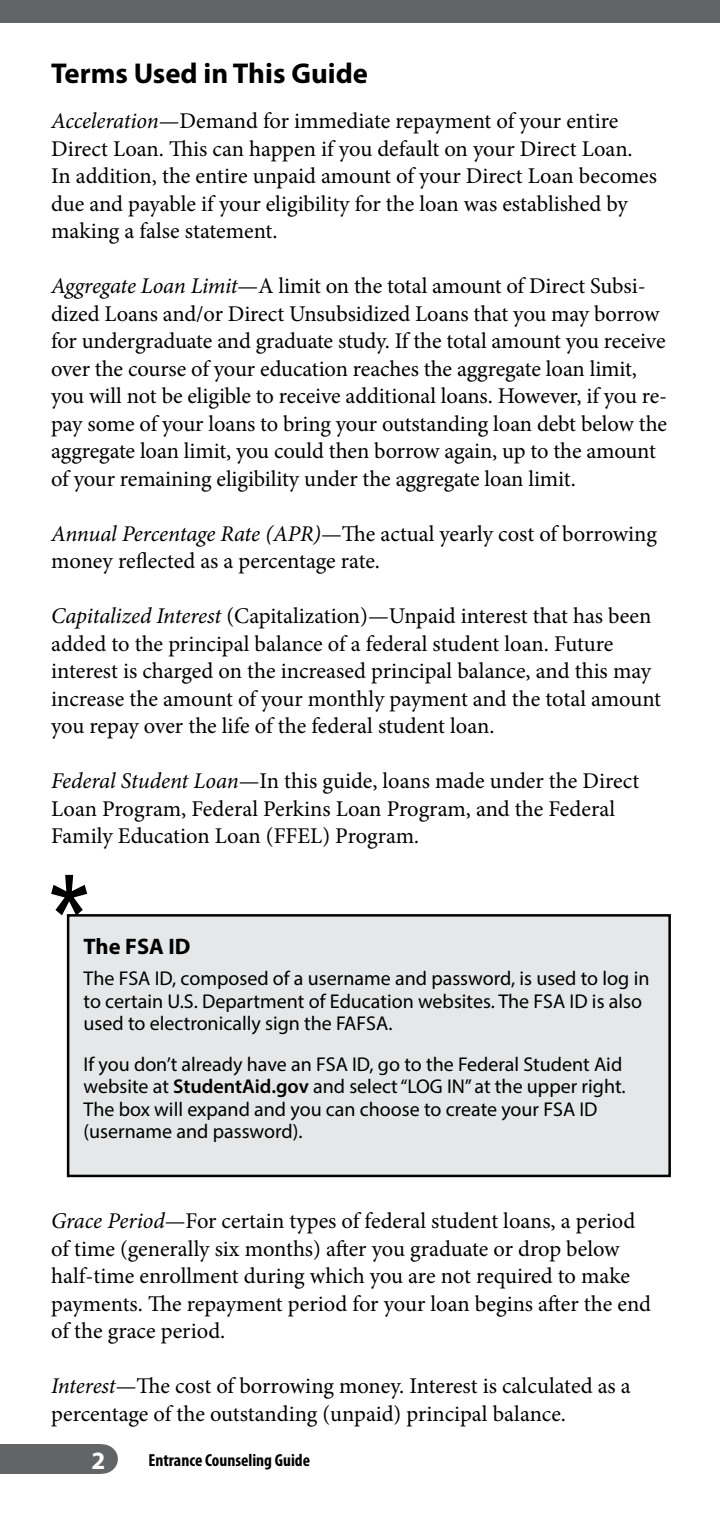
<style>
.page{position:relative;width:720px;height:1530px;background:#fff}
.page>*{position:absolute;margin:0;border:0;box-sizing:border-box;transform-origin:0 0}
.t1{font:700 28.75px "Myriad Pro";color:#000}
.t2{font:700 25px "Myriad Pro";color:#fff}
.t3{font:22.5px/27.5px "Minion Pro";letter-spacing:-.005em;color:#000}
.t4{font:700 22.5px "Myriad Pro";color:#000}
.t5{font:20px/22.5px "Myriad Pro";color:#000}
.t6{font:700 condensed 17.5px "Myriad Pro";color:#000}
.s1{font-style:italic}
.s2{font-weight:600}
</style>
<div class="page">
<div style="left:0;top:1444px;width:101px;height:30px;background:#636466"></div>
<div style="left:87px;top:1444px;width:31px;height:30px;background:#636466;border-radius:50%"></div>
<div style="left:0;top:0;width:720px;height:22px;background:#636466"></div>
<div style="left:67px;top:914px;width:604px;height:263px;background:#e6e7e8;border:2px solid #000"></div>
<svg style="left:51px;top:875px;width:36px;height:40px"></svg>
<p class="t1" style="left:51px;top:54px;width:318px">Terms Used in This Guide</p>
<p class="t3" style="left:51px;top:108px;width:607px"><span class="s1">Acceleration</span>—Demand for immediate repayment of your entire Direct Loan. This can happen if you default on your Direct Loan.<br>In addition, the entire unpaid amount of your Direct Loan becomes due and payable if your eligibility for the loan was established by making a false statement.</p>
<p class="t3" style="left:51px;top:273px;width:618px"><span class="s1">Aggregate Loan Limit</span>—A limit on the total amount of Direct Subsi&shy;dized Loans and/or Direct Unsubsidized Loans that you may borrow for undergraduate and graduate study. If the total amount you receive over the course of your education reaches the aggregate loan limit, you will not be eligible to receive additional loans. However, if you re&shy;pay some of your loans to bring your outstanding loan debt below the aggregate loan limit, you could then borrow again, up to the amount of your remaining eligibility under the aggregate loan limit.</p>
<p class="t3" style="left:51px;top:520px;width:607px"><span class="s1">Annual Percentage Rate (APR)</span>—The actual yearly cost of borrowing money reflected as a percentage rate.</p>
<p class="t3" style="left:51px;top:603px;width:611px"><span class="s1">Capitalized Interest</span> (Capitalization)—Unpaid interest that has been added to the principal balance of a federal student loan. Future interest is charged on the increased principal balance, and this may increase the amount of your monthly payment and the total amount you repay over the life of the federal student loan.</p>
<p class="t3" style="left:51px;top:767px;width:590px"><span class="s1">Federal Student Loan</span>—In this guide, loans made under the Direct<br>Loan Program, Federal Perkins Loan Program, and the Federal<br>Family Education Loan (FFEL) Program<span class="s1">.</span></p>
<p class="t4" style="left:84px;top:931px;width:109px">The FSA ID</p>
<p class="t5" style="left:84px;top:967px;width:567px">The FSA ID, composed of a username and password, is used to log in to certain U.S. Department of Education websites. The FSA ID is also used to electronically sign the FAFSA.</p>
<p class="t5" style="left:84px;top:1052px;width:544px">If you don’t already have an FSA ID, go to the Federal Student Aid website at <span class="s2">StudentAid.gov</span> and select “LOG IN” at the upper right.<br>The box will expand and you can choose to create your FSA ID (username and password).</p>
<p class="t3" style="left:51px;top:1207px;width:601px"><span class="s1">Grace Period</span>—For certain types of federal student loans, a period of time (generally six months) after you graduate or drop below half-time enrollment during which you are not required to make payments. The repayment period for your loan begins after the end of the grace period.</p>
<p class="t3" style="left:51px;top:1372px;width:581px"><span class="s1">Interest</span>—The cost of borrowing money. Interest is calculated as a percentage of the outstanding (unpaid) principal balance.</p>
<p class="t2" style="left:91px;top:1444px;width:15px">2</p>
<p class="t6" style="left:148px;top:1449px;width:163px">Entrance Counseling Guide</p>
</div>
